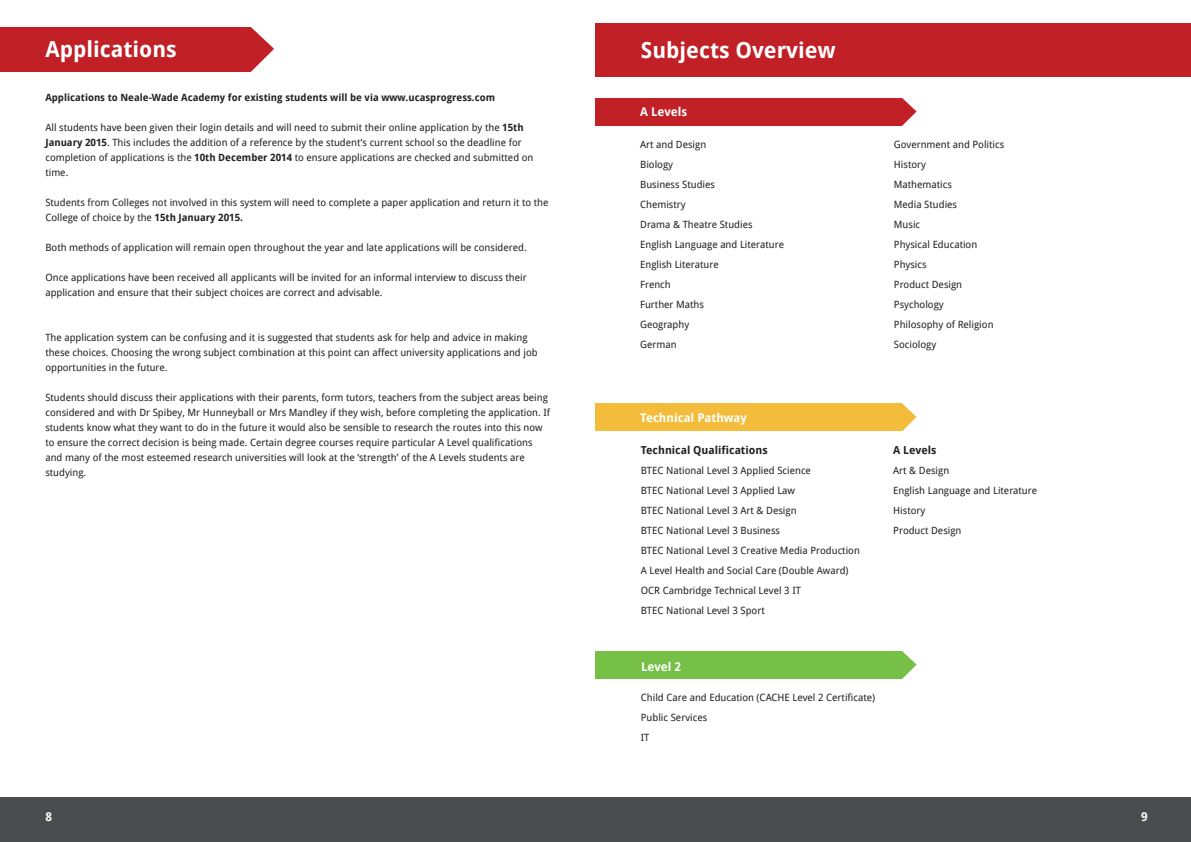
<style>
.page{position:relative;width:1191px;height:842px;background:#fff}
.page>*{position:absolute;margin:0;border:0;box-sizing:border-box;transform-origin:0 0}
.t1{font:700 22px "Droid Sans";color:#fff}
.t2{font:700 12px "Droid Sans";color:#fff}
.t3{font:700 11px "Droid Sans";color:#231f20}
.t4{font:10px/15px "Droid Sans";color:#231f20}
.t5{font:700 10px "Droid Sans";color:#231f20}
.s1{font-weight:700}
</style>
<div class="page">
<div style="left:0;top:797px;width:1191px;height:45px;background:#4b4c4d"></div>
<div style="left:595px;top:23px;width:596px;height:54px;background:#c12027"></div>
<div style="left:595px;top:98px;width:307px;height:28px;background:#c12027"></div>
<svg style="left:902px;top:98px;width:14px;height:28px"></svg>
<div style="left:595px;top:651px;width:307px;height:28px;background:#76c047"></div>
<svg style="left:902px;top:651px;width:14px;height:28px"></svg>
<div style="left:595px;top:403px;width:307px;height:28px;background:#f3bd3b"></div>
<svg style="left:902px;top:403px;width:14px;height:28px"></svg>
<div style="left:0;top:27px;width:251px;height:45px;background:#c12027"></div>
<svg style="left:251px;top:27px;width:23px;height:45px"></svg>
<p class="t1" style="left:45px;top:34px;width:133px">Applications</p>
<p class="t5" style="left:45px;top:90px;width:451px">Applications to Neale-Wade Academy for existing students will be via www.ucasprogress.com</p>
<p class="t4" style="left:45px;top:120px;width:489px">All students have been given their login details and will need to submit their online application by the <span class="s1">15th January 2015</span>. This includes the addition of a reference by the student’s current school so the deadline for completion of applications is the <span class="s1">10th December 2014</span> to ensure applications are checked and submitted on time.</p>
<p class="t4" style="left:45px;top:195px;width:504px">Students from Colleges not involved in this system will need to complete a paper application and return it to the<br>College of choice by the <span class="s1">15th January 2015.</span></p>
<p class="t4" style="left:45px;top:240px;width:483px">Both methods of application will remain open throughout the year and late applications will be considered.</p>
<p class="t4" style="left:45px;top:270px;width:483px">Once applications have been received all applicants will be invited for an informal interview to discuss their application and ensure that their subject choices are correct and advisable.</p>
<p class="t4" style="left:45px;top:330px;width:494px">The application system can be confusing and it is suggested that students ask for help and advice in making these choices. Choosing the wrong subject combination at this point can affect university applications and job opportunities in the future.</p>
<p class="t4" style="left:45px;top:390px;width:506px">Students should discuss their applications with their parents, form tutors, teachers from the subject areas being considered and with Dr Spibey, Mr Hunneyball or Mrs Mandley if they wish, before completing the application. If students know what they want to do in the future it would also be sensible to research the routes into this now to ensure the correct decision is being made. Certain degree courses require particular A Level qualifications and many of the most esteemed research universities will look at the ‘strength’ of the A Levels students are studying.</p>
<p class="t1" style="left:641px;top:35px;width:196px">Subjects Overview</p>
<p class="t2" style="left:640px;top:103px;width:49px">A Levels</p>
<p class="t4" style="left:640px;top:137px;width:68px">Art and Design</p>
<p class="t4" style="left:640px;top:157px;width:34px">Biology</p>
<p class="t4" style="left:640px;top:177px;width:76px">Business Studies</p>
<p class="t4" style="left:640px;top:197px;width:47px">Chemistry</p>
<p class="t4" style="left:640px;top:217px;width:114px">Drama &amp; Theatre Studies</p>
<p class="t4" style="left:640px;top:237px;width:145px">English Language and Literature</p>
<p class="t4" style="left:640px;top:257px;width:80px">English Literature</p>
<p class="t4" style="left:640px;top:277px;width:32px">French</p>
<p class="t4" style="left:640px;top:297px;width:65px">Further Maths</p>
<p class="t4" style="left:640px;top:317px;width:51px">Geography</p>
<p class="t4" style="left:640px;top:337px;width:38px">German</p>
<p class="t4" style="left:894px;top:136px;width:112px">Government and Politics</p>
<p class="t4" style="left:894px;top:156px;width:34px">History</p>
<p class="t4" style="left:894px;top:176px;width:60px">Mathematics</p>
<p class="t4" style="left:894px;top:196px;width:65px">Media Studies</p>
<p class="t4" style="left:894px;top:216px;width:28px">Music</p>
<p class="t4" style="left:894px;top:236px;width:85px">Physical Education</p>
<p class="t4" style="left:894px;top:256px;width:34px">Physics</p>
<p class="t4" style="left:894px;top:276px;width:70px">Product Design</p>
<p class="t4" style="left:894px;top:296px;width:51px">Psychology</p>
<p class="t4" style="left:894px;top:316px;width:101px">Philosophy of Religion</p>
<p class="t4" style="left:894px;top:336px;width:44px">Sociology</p>
<p class="t2" style="left:640px;top:409px;width:108px">Technical Pathway</p>
<p class="t3" style="left:641px;top:442px;width:128px">Technical Qualifications</p>
<p class="t4" style="left:641px;top:463px;width:172px">BTEC National Level 3 Applied Science</p>
<p class="t4" style="left:641px;top:483px;width:156px">BTEC National Level 3 Applied Law</p>
<p class="t4" style="left:641px;top:503px;width:157px">BTEC National Level 3 Art &amp; Design</p>
<p class="t4" style="left:641px;top:523px;width:141px">BTEC National Level 3 Business</p>
<p class="t4" style="left:641px;top:543px;width:221px">BTEC National Level 3 Creative Media Production</p>
<p class="t4" style="left:641px;top:563px;width:209px">A Level Health and Social Care (Double Award)</p>
<p class="t4" style="left:641px;top:583px;width:162px">OCR Cambridge Technical Level 3 IT</p>
<p class="t4" style="left:641px;top:603px;width:125px">BTEC National Level 3 Sport</p>
<p class="t2" style="left:641px;top:658px;width:42px">Level 2</p>
<p class="t4" style="left:641px;top:689px;width:236px">Child Care and Education (CACHE Level 2 Certificate)</p>
<p class="t4" style="left:641px;top:709px;width:68px">Public Services</p>
<p class="t4" style="left:641px;top:729px;width:10px">IT</p>
<p class="t3" style="left:893px;top:442px;width:45px">A Levels</p>
<p class="t4" style="left:893px;top:462px;width:58px">Art &amp; Design</p>
<p class="t4" style="left:893px;top:482px;width:145px">English Language and Literature</p>
<p class="t4" style="left:893px;top:502px;width:34px">History</p>
<p class="t4" style="left:893px;top:522px;width:70px">Product Design</p>
<p class="t2" style="left:45px;top:808px;width:8px">8</p>
<p class="t2" style="left:1141px;top:808px;width:8px">9</p>
</div>
